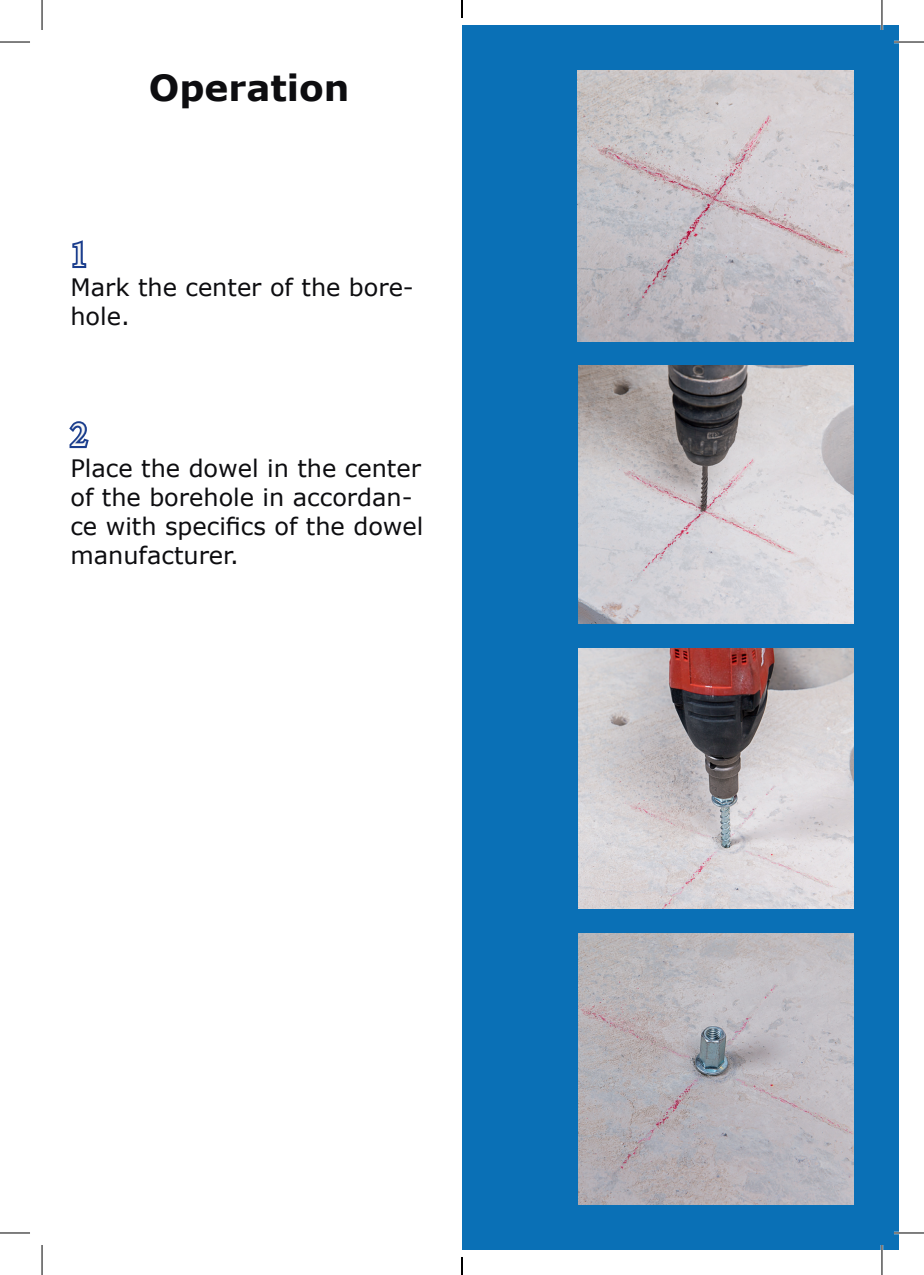
<style>
.page{position:relative;width:924px;height:1275px;background:#fff}
.page>*{position:absolute;margin:0;border:0;box-sizing:border-box;transform-origin:0 0}
.t1{font:700 36px "Verdana";color:#0d0d10}
.t2{font:36px "Minion Pro";color:#f8f8f7}
.t3{font:24px/28.8px "Verdana";color:#0d0d10}
</style>
<div class="page">
<div style="left:462px;top:25px;width:436px;height:1225px;background:#0a70b6"></div>
<svg style="left:72px;top:240px;width:15px;height:28px"></svg>
<svg style="left:69px;top:421px;width:20px;height:28px"></svg>
<img style="left:577px;top:70px;width:276px;height:271px">
<img style="left:578px;top:365px;width:275px;height:258px">
<img style="left:578px;top:649px;width:275px;height:259px">
<img style="left:578px;top:933px;width:275px;height:271px">
<hr style="left:893px;top:41px;width:30px;height:2px;background:#fff">
<hr style="left:893px;top:1231px;width:30px;height:3px;background:#fff">
<hr style="left:880px;top:0;width:2px;height:30px;background:#fff">
<hr style="left:880px;top:1245px;width:2px;height:30px;background:#fff">
<hr style="left:0;top:42px;width:30px;height:1px;background:#000">
<hr style="left:893px;top:42px;width:30px;height:1px;background:#000">
<hr style="left:0;top:1232px;width:30px;height:1px;background:#000">
<hr style="left:893px;top:1232px;width:30px;height:1px;background:#000">
<hr style="left:42px;top:0;width:1px;height:30px;background:#000">
<hr style="left:42px;top:1245px;width:1px;height:30px;background:#000">
<hr style="left:881px;top:0;width:1px;height:30px;background:#000">
<hr style="left:881px;top:1245px;width:1px;height:30px;background:#000">
<svg style="left:461px;top:0;width:1px;height:18px"></svg>
<svg style="left:461px;top:1257px;width:1px;height:18px"></svg>
<h1 class="t2" style="left:70px;top:230px;width:19px">1</h1>
<h1 class="t1" style="left:149px;top:65px;width:202px">Operation</h1>
<p class="t3" style="left:70px;top:272px;width:345px">Mark the center of the bore&shy;hole.</p>
<h1 class="t2" style="left:70px;top:410px;width:19px">2</h1>
<p class="t3" style="left:70px;top:453px;width:354px">Place the dowel in the center of the borehole in accordan&shy;ce with specifics of the dowel manufacturer.</p>
</div>
